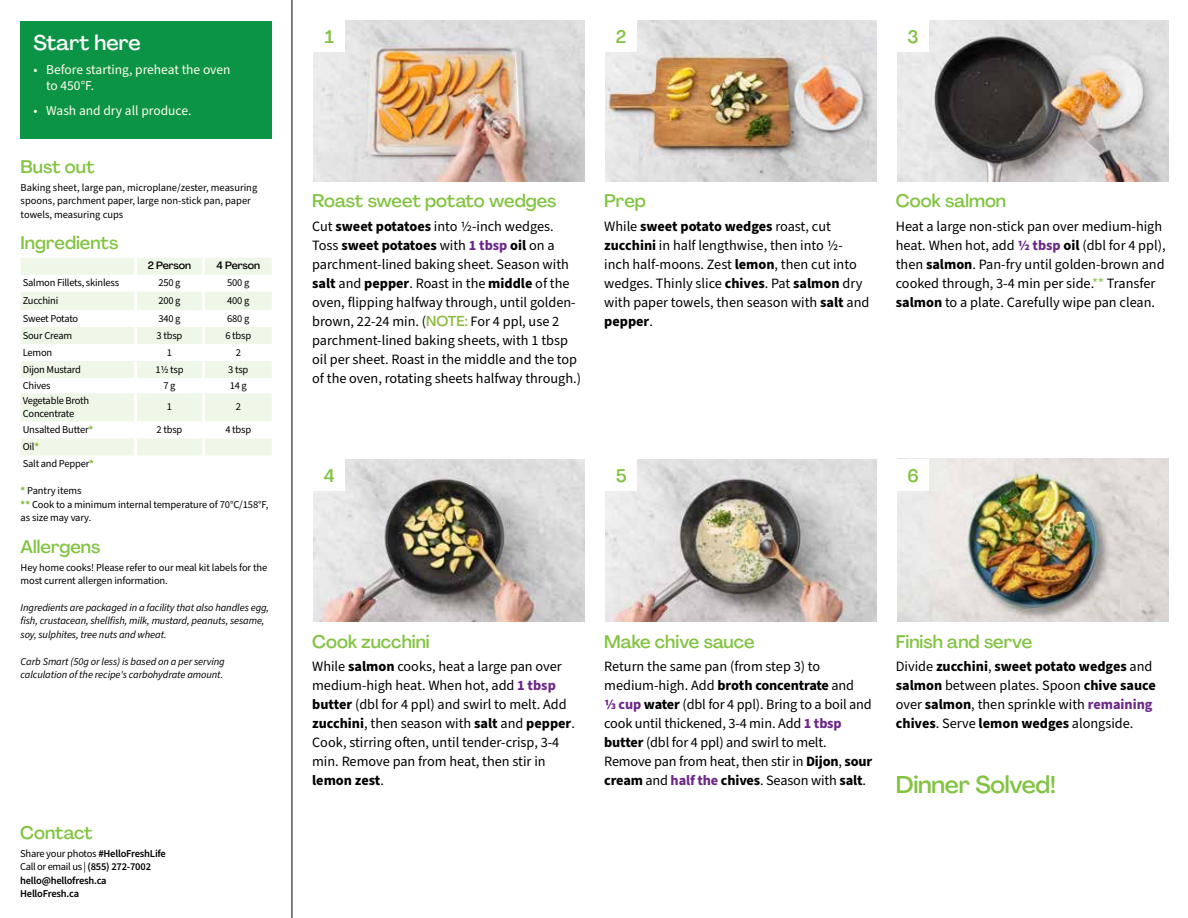
<style>
.page{position:relative;width:1188px;height:918px;background:#fff}
.page>*{position:absolute;margin:0;border:0;box-sizing:border-box;transform-origin:0 0}
.t1{font:500 24px "Agrandir";letter-spacing:-.01em;color:#82c341}
.t2{font:500 21px "Agrandir";color:#fff}
.t3{font:500 18px "Agrandir";color:#82c341}
.t4{font:14.25px/19px "Source Sans Pro";color:#000}
.t5{font:13.5px/16.2px "Source Sans Pro";color:#fffdec}
.t6{font:10.5px/13.5px "Source Sans Pro";letter-spacing:-.015em;color:#000}
.t7{font:italic 10.5px/13.5px "Source Sans Pro";letter-spacing:-.01em;color:#000}
.t8{font:600 10.5px/13.5px "Source Sans Pro";letter-spacing:-.02em;color:#000}
.t9{font:500 10.5px "Agrandir";letter-spacing:-.01em;color:#000}
.t10{font:10.5px "Source Sans Pro";letter-spacing:-.035em;color:#000}
.s1{font-weight:700;color:#8cba42}
.s2{font-weight:400}
.s3{font-weight:700}
.s4{font-weight:700;color:#6c2888}
.s5{font-family:"Agrandir";font-weight:500;color:#8cba42}
.s6{color:#82c341}
</style>
<div class="page">
<hr style="left:292px;top:0;width:1px;height:918px;background:#000">
<svg style="left:21px;top:258px;width:251px;height:197px;fill:#eff7e8"></svg>
<hr style="left:134px;top:258px;width:3px;height:17px;background:#fff">
<hr style="left:202px;top:258px;width:3px;height:17px;background:#fff">
<hr style="left:134px;top:275px;width:3px;height:17px;background:#fff">
<hr style="left:202px;top:275px;width:3px;height:17px;background:#fff">
<hr style="left:134px;top:292px;width:3px;height:18px;background:#fff">
<hr style="left:202px;top:292px;width:3px;height:18px;background:#fff">
<hr style="left:134px;top:310px;width:3px;height:17px;background:#fff">
<hr style="left:202px;top:310px;width:3px;height:17px;background:#fff">
<hr style="left:134px;top:327px;width:3px;height:17px;background:#fff">
<hr style="left:202px;top:327px;width:3px;height:17px;background:#fff">
<hr style="left:134px;top:344px;width:3px;height:17px;background:#fff">
<hr style="left:202px;top:344px;width:3px;height:17px;background:#fff">
<hr style="left:134px;top:361px;width:3px;height:17px;background:#fff">
<hr style="left:202px;top:361px;width:3px;height:17px;background:#fff">
<hr style="left:134px;top:378px;width:3px;height:15px;background:#fff">
<hr style="left:202px;top:378px;width:3px;height:15px;background:#fff">
<hr style="left:134px;top:393px;width:3px;height:28px;background:#fff">
<hr style="left:202px;top:393px;width:3px;height:28px;background:#fff">
<hr style="left:134px;top:421px;width:3px;height:17px;background:#fff">
<hr style="left:202px;top:421px;width:3px;height:17px;background:#fff">
<hr style="left:134px;top:438px;width:3px;height:17px;background:#fff">
<hr style="left:202px;top:438px;width:3px;height:17px;background:#fff">
<div style="left:21px;top:21px;width:251px;height:117px;background:#0b9446"></div>
<img style="left:313px;top:459px;width:272px;height:162px">
<div style="left:313px;top:459px;width:32px;height:32px;background:#fff"></div>
<img style="left:605px;top:459px;width:272px;height:162px">
<div style="left:605px;top:459px;width:32px;height:32px;background:#fff"></div>
<img style="left:897px;top:459px;width:272px;height:162px">
<div style="left:897px;top:459px;width:32px;height:32px;background:#fff"></div>
<img style="left:313px;top:20px;width:272px;height:161px">
<div style="left:313px;top:20px;width:32px;height:32px;background:#fff"></div>
<img style="left:605px;top:20px;width:272px;height:161px">
<div style="left:605px;top:20px;width:32px;height:32px;background:#fff"></div>
<img style="left:897px;top:20px;width:272px;height:161px">
<div style="left:897px;top:20px;width:32px;height:32px;background:#fff"></div>
<h2 class="t2" style="left:33px;top:29px;width:109px">Start here</h2>
<p class="t5" style="left:46px;top:62px;width:186px;text-indent:-13px">• Before starting, preheat the oven to 450°F.</p>
<p class="t5" style="left:33px;top:103px;width:160px">• Wash and dry all produce.</p>
<p class="t3" style="left:21px;top:156px;width:75px">Bust out</p>
<p class="t6" style="left:21px;top:181px;width:238px">Baking sheet, large pan, microplane/zester, measuring spoons, parchment paper, large non-stick pan, paper towels, measuring cups</p>
<p class="t3" style="left:21px;top:232px;width:99px">Ingredients</p>
<p class="t9" style="left:148px;top:259px;width:45px">2 Person</p>
<p class="t9" style="left:217px;top:259px;width:45px">4 Person</p>
<p class="t6" style="left:23px;top:276px;width:98px">Salmon Fillets, skinless</p>
<p class="t6" style="left:158px;top:276px;width:24px">250 g</p>
<p class="t6" style="left:227px;top:276px;width:24px">500 g</p>
<p class="t6" style="left:23px;top:294px;width:37px">Zucchini</p>
<p class="t6" style="left:158px;top:294px;width:24px">200 g</p>
<p class="t6" style="left:227px;top:294px;width:24px">400 g</p>
<p class="t10" style="left:23px;top:311px;width:57px">Sweet Potato</p>
<p class="t6" style="left:158px;top:312px;width:24px">340 g</p>
<p class="t6" style="left:227px;top:312px;width:24px">680 g</p>
<p class="t6" style="left:23px;top:329px;width:51px">Sour Cream</p>
<p class="t6" style="left:157px;top:329px;width:27px">3 tbsp</p>
<p class="t6" style="left:225px;top:329px;width:27px">6 tbsp</p>
<p class="t6" style="left:23px;top:346px;width:31px">Lemon</p>
<p class="t6" style="left:167px;top:346px;width:7px">1</p>
<p class="t6" style="left:236px;top:346px;width:7px">2</p>
<p class="t6" style="left:23px;top:363px;width:60px">Dijon Mustard</p>
<p class="t6" style="left:155px;top:363px;width:30px">11/2 tsp</p>
<p class="t6" style="left:228px;top:363px;width:22px">3 tsp</p>
<p class="t6" style="left:23px;top:379px;width:29px">Chives</p>
<p class="t6" style="left:163px;top:379px;width:14px">7 g</p>
<p class="t6" style="left:230px;top:379px;width:19px">14 g</p>
<p class="t6" style="left:23px;top:394px;width:68px">Vegetable Broth<br>Concentrate</p>
<p class="t6" style="left:167px;top:401px;width:7px">1</p>
<p class="t6" style="left:236px;top:401px;width:7px">2</p>
<p class="t6" style="left:23px;top:423px;width:72px">Unsalted Butter<span class="s1">*</span></p>
<p class="t6" style="left:157px;top:423px;width:27px">2 tbsp</p>
<p class="t6" style="left:225px;top:423px;width:27px">4 tbsp</p>
<p class="t6" style="left:23px;top:438px;width:73px;line-height:17px">Oil<span class="s1">*<br></span>Salt and Pepper<span class="s1">*</span></p>
<p class="t6" style="left:21px;top:485px;width:249px"><span class="s1">*</span> Pantry items<br><span class="s1">**</span> Cook to a minimum internal temperature of 70°C/158°F, as size may vary.</p>
<p class="t3" style="left:21px;top:535px;width:81px">Allergens</p>
<p class="t6" style="left:21px;top:561px;width:248px">Hey home cooks! Please refer to our meal kit labels for the most current allergen information.</p>
<p class="t7" style="left:21px;top:601px;width:250px">Ingredients are packaged in a facility that also handles egg, fish, crustacean, shellfish, milk, mustard, peanuts, sesame, soy, sulphites, tree nuts and wheat.</p>
<p class="t7" style="left:21px;top:655px;width:206px">Carb Smart (50g or less) is based on a per serving calculation of the recipe's carbohydrate amount.</p>
<p class="t3" style="left:20px;top:822px;width:74px">Contact</p>
<p class="t8" style="left:20px;top:847px;width:147px"><span class="s2">Share your photos</span> #HelloFreshLife<br><span class="s2">Call or email us |</span> (855) 272-7002 hello@hellofresh.ca<br>HelloFresh.ca</p>
<p class="t3" style="left:325px;top:26px;width:11px">1</p>
<p class="t3" style="left:616px;top:25px;width:12px">2</p>
<p class="t3" style="left:908px;top:25px;width:13px">3</p>
<p class="t3" style="left:312px;top:190px;width:246px">Roast sweet potato wedges</p>
<p class="t4" style="left:312px;top:217px;width:270px">Cut <span class="s3">sweet potatoes</span> into 1/2-inch wedges.<br>Toss <span class="s3">sweet potatoes</span> with <span class="s4">1 tbsp</span> <span class="s3">oil</span> on a parchment-lined baking sheet. Season with <span class="s3">salt</span> and <span class="s3">pepper</span>. Roast in the <span class="s3">middle</span> of the oven, flipping halfway through, until golden&shy;brown, 22-24 min. (<span class="s5">NOTE:</span> For 4 ppl, use 2 parchment-lined baking sheets, with 1 tbsp oil per sheet. Roast in the middle and the top of the oven, rotating sheets halfway through.)</p>
<p class="t3" style="left:604px;top:190px;width:43px">Prep</p>
<p class="t4" style="left:604px;top:217px;width:267px">While <span class="s3">sweet potato wedges</span> roast, cut <span class="s3">zucchini</span> in half lengthwise, then into 1/2- inch half-moons. Zest <span class="s3">lemon</span>, then cut into wedges. Thinly slice <span class="s3">chives</span>. Pat <span class="s3">salmon</span> dry with paper towels, then season with <span class="s3">salt</span> and <span class="s3">pepper</span>.</p>
<p class="t3" style="left:896px;top:190px;width:112px">Cook salmon</p>
<p class="t4" style="left:896px;top:217px;width:271px">Heat a large non-stick pan over medium-high heat. When hot, add <span class="s4">1/2 tbsp</span> <span class="s3">oil</span> (dbl for 4 ppl), then <span class="s3">salmon</span>. Pan-fry until golden-brown and cooked through, 3-4 min per side.<span class="s6">**</span> Transfer <span class="s3">salmon</span> to a plate. Carefully wipe pan clean.</p>
<p class="t3" style="left:324px;top:465px;width:12px">4</p>
<p class="t3" style="left:616px;top:465px;width:12px">5</p>
<p class="t3" style="left:907px;top:464px;width:13px">6</p>
<p class="t3" style="left:312px;top:630px;width:119px">Cook zucchini</p>
<p class="t4" style="left:312px;top:657px;width:264px">While <span class="s3">salmon</span> cooks, heat a large pan over medium-high heat. When hot, add <span class="s4">1 tbsp </span><span class="s3">butter</span> (dbl for 4 ppl) and swirl to melt. Add <span class="s3">zucchini</span>, then season with <span class="s3">salt</span> and <span class="s3">pepper</span>.<br>Cook, stirring often, until tender-crisp, 3-4 min. Remove pan from heat, then stir in <span class="s3">lemon zest</span>.</p>
<p class="t3" style="left:604px;top:630px;width:152px">Make chive sauce</p>
<p class="t4" style="left:604px;top:657px;width:270px">Return the same pan (from step 3) to medium-high. Add <span class="s3">broth concentrate</span> and<br><span class="s4">1/3 cup</span> <span class="s3">water</span> (dbl for 4 ppl). Bring to a boil and cook until thickened, 3-4 min. Add <span class="s4">1 tbsp </span><span class="s3">butter</span> (dbl for 4 ppl) and swirl to melt.<br>Remove pan from heat, then stir in <span class="s3">Dijon</span>, <span class="s3">sour cream</span> and <span class="s4">half the</span> <span class="s3">chives</span>. Season with <span class="s3">salt</span>.</p>
<p class="t3" style="left:896px;top:630px;width:138px">Finish and serve</p>
<p class="t4" style="left:896px;top:657px;width:262px">Divide <span class="s3">zucchini</span>, <span class="s3">sweet potato wedges</span> and <span class="s3">salmon</span> between plates. Spoon <span class="s3">chive sauce </span>over <span class="s3">salmon</span>, then sprinkle with <span class="s4">remaining </span><span class="s3">chives</span>. Serve <span class="s3">lemon wedges</span> alongside.</p>
<h1 class="t1" style="left:896px;top:770px;width:162px">Dinner Solved!</h1>
</div>
